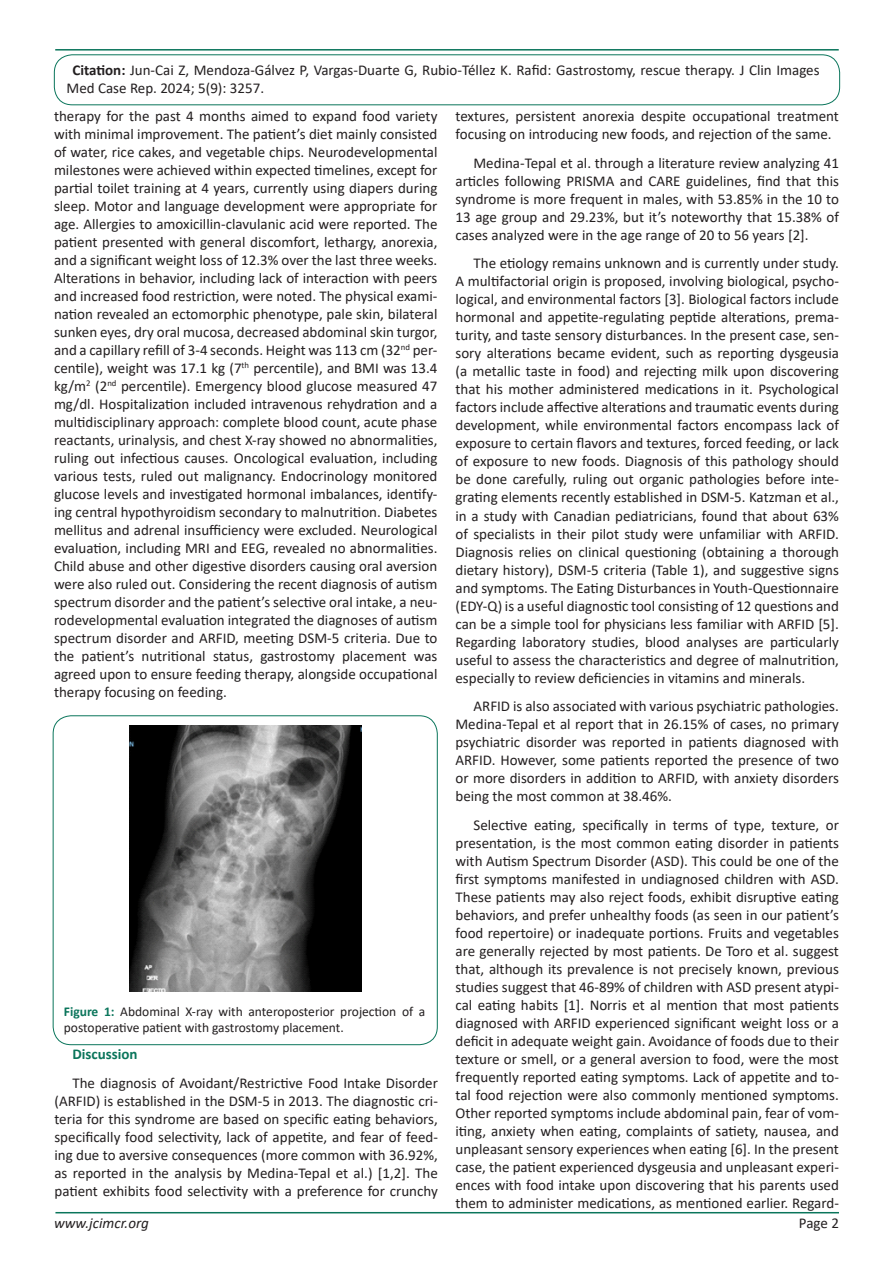
<style>
.page{position:relative;width:893px;height:1263px;background:#fff}
.page>*{position:absolute;margin:0;border:0;box-sizing:border-box;transform-origin:0 0}
.t1{font:15px/18px "Calibri";color:#231f20;text-align:justify}
.t2{font:italic 15px "Calibri";color:#231f20}
.t3{font:700 15px "Calibri";color:#0a755b}
.t4{font:13.5px/16.5px "Calibri";color:#231f20}
.s1{font-weight:700}
.s2{font-weight:700;color:#0a755b}
</style>
<div class="page">
<hr style="left:55px;top:1212px;width:784px;height:1px;background:#0a755b">
<hr style="left:55px;top:49px;width:784px;height:2px;background:#0a755b">
<div style="left:54px;top:55px;width:786px;height:50px;border:1px solid #0a755b;border-radius:18px"></div>
<div style="left:53px;top:716px;width:384px;height:329px;border:1px solid #0a755b;border-radius:18px"></div>
<img style="left:130px;top:725px;width:231px;height:267px">
<p class="t1" style="left:67px;top:61px;width:755px;text-indent:6px"><span class="s1">Citation:</span> Jun-Cai Z, Mendoza-Gálvez P, Vargas-Duarte G, Rubio-Téllez K. Rafid: Gastrostomy, rescue therapy. J Clin Images<br>Med Case Rep. 2024; 5(9): 3257.</p>
<p class="t1" style="left:54px;top:106px;width:385px">therapy for the past 4 months aimed to expand food variety with minimal improvement. The patient’s diet mainly consisted of water, rice cakes, and vegetable chips. Neurodevelopmental milestones were achieved within expected timelines, except for partial toilet training at 4 years, currently using diapers during sleep. Motor and language development were appropriate for age. Allergies to amoxicillin-clavulanic acid were reported. The patient presented with general discomfort, lethargy, anorexia, and a significant weight loss of 12.3% over the last three weeks.<br>Alterations in behavior, including lack of interaction with peers and increased food restriction, were noted. The physical exami&shy;nation revealed an ectomorphic phenotype, pale skin, bilateral sunken eyes, dry oral mucosa, decreased abdominal skin turgor, and a capillary refill of 3-4 seconds. Height was 113 cm (32<sup>nd</sup> per&shy;centile), weight was 17.1 kg (7<sup>th</sup> percentile), and BMI was 13.4 kg/m<sup>2</sup> (2<sup>nd</sup> percentile). Emergency blood glucose measured 47 mg/dl. Hospitalization included intravenous rehydration and a multidisciplinary approach: complete blood count, acute phase reactants, urinalysis, and chest X-ray showed no abnormalities, ruling out infectious causes. Oncological evaluation, including various tests, ruled out malignancy. Endocrinology monitored glucose levels and investigated hormonal imbalances, identify&shy;ing central hypothyroidism secondary to malnutrition. Diabetes mellitus and adrenal insufficiency were excluded. Neurological evaluation, including MRI and EEG, revealed no abnormalities.<br>Child abuse and other digestive disorders causing oral aversion were also ruled out. Considering the recent diagnosis of autism spectrum disorder and the patient’s selective oral intake, a neu&shy;rodevelopmental evaluation integrated the diagnoses of autism spectrum disorder and ARFID, meeting DSM-5 criteria. Due to the patient’s nutritional status, gastrostomy placement was agreed upon to ensure feeding therapy, alongside occupational therapy focusing on feeding.</p>
<p class="t1" style="left:455px;top:106px;width:385px">textures, persistent anorexia despite occupational treatment focusing on introducing new foods, and rejection of the same.</p>
<p class="t1" style="left:455px;top:153px;width:385px;text-indent:18px">Medina-Tepal et al. through a literature review analyzing 41 articles following PRISMA and CARE guidelines, find that this syndrome is more frequent in males, with 53.85% in the 10 to 13 age group and 29.23%, but it’s noteworthy that 15.38% of cases analyzed were in the age range of 20 to 56 years [2].</p>
<p class="t1" style="left:455px;top:254px;width:385px;text-indent:18px">The etiology remains unknown and is currently under study.<br>A multifactorial origin is proposed, involving biological, psycho&shy;logical, and environmental factors [3]. Biological factors include hormonal and appetite-regulating peptide alterations, prema&shy;turity, and taste sensory disturbances. In the present case, sen&shy;sory alterations became evident, such as reporting dysgeusia (a metallic taste in food) and rejecting milk upon discovering that his mother administered medications in it. Psychological factors include affective alterations and traumatic events during development, while environmental factors encompass lack of exposure to certain flavors and textures, forced feeding, or lack of exposure to new foods. Diagnosis of this pathology should be done carefully, ruling out organic pathologies before inte&shy;grating elements recently established in DSM-5. Katzman et al., in a study with Canadian pediatricians, found that about 63% of specialists in their pilot study were unfamiliar with ARFID.<br>Diagnosis relies on clinical questioning (obtaining a thorough dietary history), DSM-5 criteria (Table 1), and suggestive signs and symptoms. The Eating Disturbances in Youth-Questionnaire (EDY-Q) is a useful diagnostic tool consisting of 12 questions and can be a simple tool for physicians less familiar with ARFID [5].<br>Regarding laboratory studies, blood analyses are particularly useful to assess the characteristics and degree of malnutrition, especially to review deficiencies in vitamins and minerals.</p>
<p class="t1" style="left:455px;top:697px;width:385px;text-indent:18px">ARFID is also associated with various psychiatric pathologies.<br>Medina-Tepal et al report that in 26.15% of cases, no primary psychiatric disorder was reported in patients diagnosed with ARFID. However, some patients reported the presence of two or more disorders in addition to ARFID, with anxiety disorders being the most common at 38.46%.</p>
<p class="t1" style="left:455px;top:816px;width:385px;text-indent:18px">Selective eating, specifically in terms of type, texture, or presentation, is the most common eating disorder in patients with Autism Spectrum Disorder (ASD). This could be one of the first symptoms manifested in undiagnosed children with ASD.<br>These patients may also reject foods, exhibit disruptive eating behaviors, and prefer unhealthy foods (as seen in our patient’s food repertoire) or inadequate portions. Fruits and vegetables are generally rejected by most patients. De Toro et al. suggest that, although its prevalence is not precisely known, previous studies suggest that 46-89% of children with ASD present atypi&shy;cal eating habits [1]. Norris et al mention that most patients diagnosed with ARFID experienced significant weight loss or a deficit in adequate weight gain. Avoidance of foods due to their texture or smell, or a general aversion to food, were the most frequently reported eating symptoms. Lack of appetite and to&shy;tal food rejection were also commonly mentioned symptoms.<br>Other reported symptoms include abdominal pain, fear of vom&shy;iting, anxiety when eating, complaints of satiety, nausea, and unpleasant sensory experiences when eating [6]. In the present case, the patient experienced dysgeusia and unpleasant experi&shy;ences with food intake upon discovering that his parents used them to administer medications, as mentioned earlier. Regard-</p>
<p class="t4" style="left:64px;top:1002px;width:363px"><span class="s2">Figure 1:</span> Abdominal X-ray with anteroposterior projection of a postoperative patient with gastrostomy placement.</p>
<p class="t3" style="left:72px;top:1043px;width:67px">Discussion</p>
<p class="t1" style="left:54px;top:1074px;width:385px;text-indent:18px">The diagnosis of Avoidant/Restrictive Food Intake Disorder (ARFID) is established in the DSM-5 in 2013. The diagnostic cri&shy;teria for this syndrome are based on specific eating behaviors, specifically food selectivity, lack of appetite, and fear of feed&shy;ing due to aversive consequences (more common with 36.92%, as reported in the analysis by Medina-Tepal et al.) [1,2]. The patient exhibits food selectivity with a preference for crunchy</p>
<p class="t2" style="left:54px;top:1212px;width:96px">www.jcimcr.org</p>
<p class="t1" style="left:799px;top:1213px;width:42px">Page 2</p>
</div>
